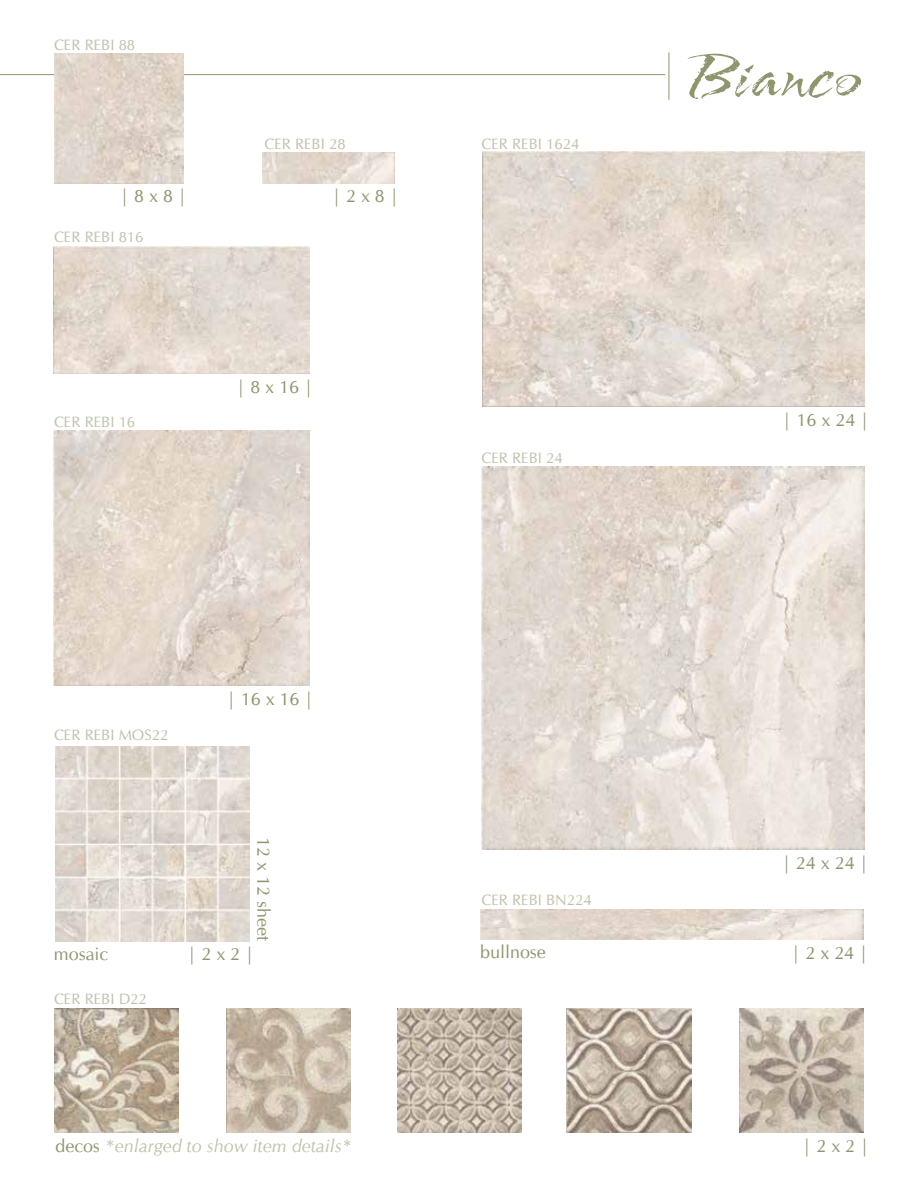
<style>
.page{position:relative;width:918px;height:1188px;background:#fff}
.page>*{position:absolute;margin:0;border:0;box-sizing:border-box;transform-origin:0 0}
.t1{font:72px "Arid ITCTT";letter-spacing:.01em;color:#8f956d}
.t2{font:18px "CG Omega";color:#8f956d}
.t3{font:italic 18px "CG Omega";color:#c1c1aa}
.t4{font:15px "CG Omega";color:#c1c1aa}
.s1{font-style:normal;color:#8f956d}
</style>
<div class="page">
<hr style="left:0;top:74px;width:665px;height:1px;background:#8f956d">
<hr style="left:669px;top:52px;width:1px;height:48px;background:#8f956d">
<img style="left:482px;top:466px;width:382px;height:383px">
<img style="left:482px;top:152px;width:383px;height:255px">
<img style="left:54px;top:430px;width:255px;height:256px">
<img style="left:54px;top:246px;width:255px;height:127px">
<img style="left:54px;top:54px;width:129px;height:129px">
<img style="left:263px;top:152px;width:131px;height:31px">
<img style="left:480px;top:909px;width:383px;height:31px">
<img style="left:227px;top:1008px;width:124px;height:125px">
<img style="left:397px;top:1008px;width:124px;height:124px">
<img style="left:54px;top:1008px;width:124px;height:124px">
<img style="left:567px;top:1008px;width:124px;height:125px">
<img style="left:740px;top:1008px;width:124px;height:124px">
<img style="left:55px;top:747px;width:195px;height:194px">
<p class="t4" style="left:54px;top:36px;width:83px">CER REBI 88</p>
<p class="t4" style="left:264px;top:135px;width:83px">CER REBI 28</p>
<p class="t2" style="left:120px;top:185px;width:68px">| 8 x 8 |</p>
<p class="t2" style="left:332px;top:185px;width:68px">| 2 x 8 |</p>
<p class="t4" style="left:54px;top:228px;width:91px">CER REBI 816</p>
<p class="t4" style="left:54px;top:413px;width:83px">CER REBI 16</p>
<p class="t2" style="left:236px;top:376px;width:78px">| 8 x 16 |</p>
<p class="t4" style="left:482px;top:135px;width:99px">CER REBI 1624</p>
<p class="t4" style="left:482px;top:449px;width:83px">CER REBI 24</p>
<p class="t4" style="left:54px;top:726px;width:116px">CER REBI MOS22</p>
<p class="t2" style="left:227px;top:688px;width:88px">| 16 x 16 |</p>
<p class="t2" style="left:274px;top:837px;width:105px;rotate:90deg">12 x 12 sheet</p>
<p class="t4" style="left:482px;top:891px;width:112px">CER REBI BN224</p>
<h1 class="t1" style="left:690px;top:37px;width:173px">Bianco</h1>
<p class="t2" style="left:783px;top:409px;width:88px">| 16 x 24 |</p>
<p class="t2" style="left:782px;top:852px;width:88px">| 24 x 24 |</p>
<p class="t2" style="left:54px;top:944px;width:56px">mosaic</p>
<p class="t2" style="left:188px;top:944px;width:68px">| 2 x 2 |</p>
<p class="t2" style="left:480px;top:941px;width:67px">bullnose</p>
<p class="t2" style="left:792px;top:942px;width:78px">| 2 x 24 |</p>
<p class="t4" style="left:54px;top:990px;width:94px">CER REBI D22</p>
<p class="t3" style="left:56px;top:1135px;width:298px"><span class="s1">decos</span> *enlarged to show item details*</p>
<p class="t2" style="left:802px;top:1135px;width:68px">| 2 x 2 |</p>
</div>
